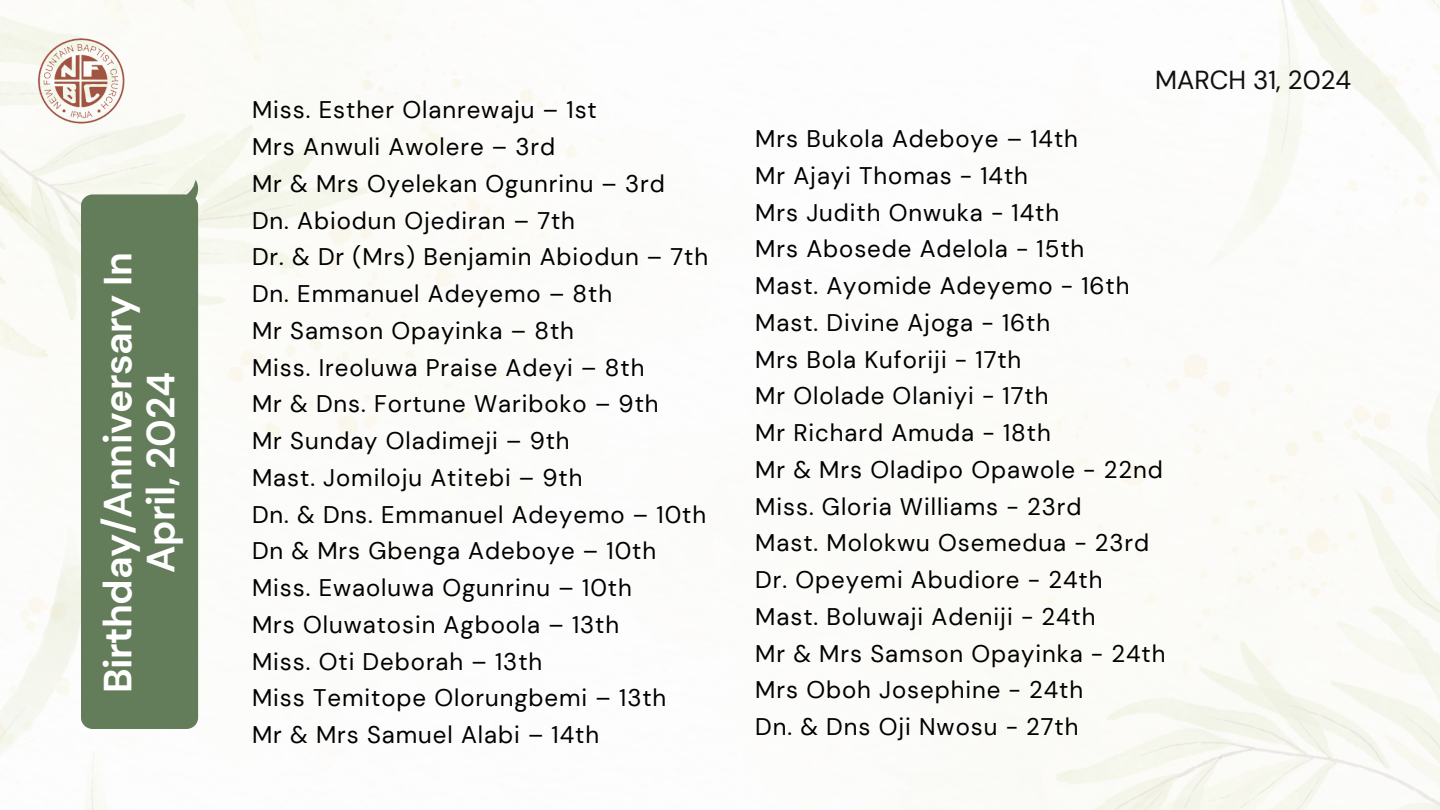
<style>
.page{position:relative;width:1440px;height:810px;background:#fff}
.page>*{position:absolute;margin:0;border:0;box-sizing:border-box;transform-origin:0 0}
.t1{font:700 39.1px/43px "DM Sans";letter-spacing:-.01em;color:#fff;text-align:center}
.t2{font:26px "DM Sans";color:#100f0d}
.t3{font:24px "DM Sans";letter-spacing:.04em;color:#000}
</style>
<div class="page">
<div style="left:81px;top:179px;width:117px;height:550px;background:#637c59"></div>
<img style="left:37px;top:37px;width:88px;height:88px">
<p class="t1" style="left:97px;top:693px;width:443px;rotate:-90deg">Birthday/Anniversary In<br>April, 2024</p>
<p class="t3" style="left:252px;top:95px;width:346px">Miss. Esther Olanrewaju – 1st</p>
<p class="t3" style="left:252px;top:131px;width:305px">Mrs Anwuli Awolere – 3rd</p>
<p class="t3" style="left:252px;top:168px;width:414px">Mr &amp; Mrs Oyelekan Ogunrinu – 3rd</p>
<p class="t3" style="left:252px;top:205px;width:324px">Dn. Abiodun Ojediran – 7th</p>
<p class="t3" style="left:252px;top:242px;width:458px">Dr. &amp; Dr (Mrs) Benjamin Abiodun – 7th</p>
<p class="t3" style="left:252px;top:278px;width:362px">Dn. Emmanuel Adeyemo – 8th</p>
<p class="t3" style="left:252px;top:315px;width:323px">Mr Samson Opayinka – 8th</p>
<p class="t3" style="left:252px;top:352px;width:394px">Miss. Ireoluwa Praise Adeyi – 8th</p>
<p class="t3" style="left:252px;top:389px;width:408px">Mr &amp; Dns. Fortune Wariboko – 9th</p>
<p class="t3" style="left:252px;top:425px;width:319px">Mr Sunday Oladimeji – 9th</p>
<p class="t3" style="left:252px;top:462px;width:332px">Mast. Jomiloju Atitebi – 9th</p>
<p class="t3" style="left:252px;top:499px;width:456px">Dn. &amp; Dns. Emmanuel Adeyemo – 10th</p>
<p class="t3" style="left:252px;top:536px;width:406px">Dn &amp; Mrs Gbenga Adeboye – 10th</p>
<p class="t3" style="left:252px;top:572px;width:381px">Miss. Ewaoluwa Ogunrinu – 10th</p>
<p class="t3" style="left:252px;top:609px;width:369px">Mrs Oluwatosin Agboola – 13th</p>
<p class="t3" style="left:252px;top:646px;width:292px">Miss. Oti Deborah – 13th</p>
<p class="t3" style="left:252px;top:683px;width:416px">Miss Temitope Olorungbemi – 13th</p>
<h2 class="t3" style="left:252px;top:719px;width:349px">Mr &amp; Mrs Samuel Alabi – 14th</h2>
<p class="t2" style="left:1155px;top:63px;width:198px">MARCH 31, 2024</p>
<p class="t3" style="left:755px;top:123px;width:324px">Mrs Bukola Adeboye – 14th</p>
<p class="t3" style="left:755px;top:160px;width:274px">Mr Ajayi Thomas - 14th</p>
<p class="t3" style="left:755px;top:197px;width:305px">Mrs Judith Onwuka - 14th</p>
<p class="t3" style="left:755px;top:233px;width:331px">Mrs Abosede Adelola - 15th</p>
<p class="t3" style="left:755px;top:270px;width:376px">Mast. Ayomide Adeyemo - 16th</p>
<p class="t3" style="left:755px;top:307px;width:296px">Mast. Divine Ajoga - 16th</p>
<p class="t3" style="left:755px;top:344px;width:268px">Mrs Bola Kuforiji - 17th</p>
<p class="t3" style="left:755px;top:380px;width:295px">Mr Ololade Olaniyi - 17th</p>
<p class="t3" style="left:755px;top:417px;width:297px">Mr Richard Amuda - 18th</p>
<p class="t3" style="left:755px;top:454px;width:409px">Mr &amp; Mrs Oladipo Opawole - 22nd</p>
<p class="t3" style="left:755px;top:491px;width:328px">Miss. Gloria Williams - 23rd</p>
<p class="t3" style="left:755px;top:527px;width:396px">Mast. Molokwu Osemedua - 23rd</p>
<p class="t3" style="left:755px;top:564px;width:349px">Dr. Opeyemi Abudiore - 24th</p>
<p class="t3" style="left:755px;top:601px;width:342px">Mast. Boluwaji Adeniji - 24th</p>
<p class="t3" style="left:755px;top:638px;width:412px">Mr &amp; Mrs Samson Opayinka - 24th</p>
<p class="t3" style="left:755px;top:674px;width:329px">Mrs Oboh Josephine - 24th</p>
<p class="t3" style="left:755px;top:711px;width:325px">Dn. &amp; Dns Oji Nwosu - 27th</p>
</div>
